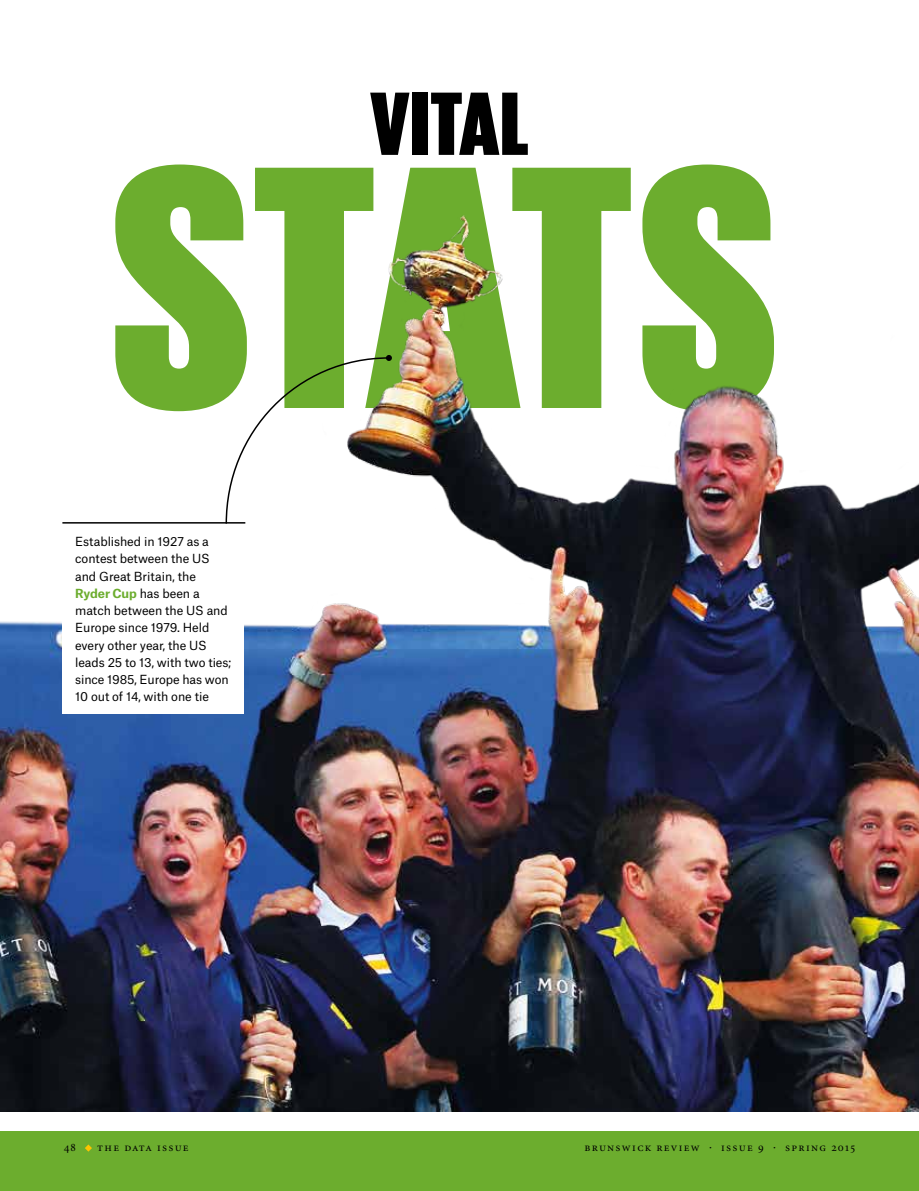
<style>
.page{position:relative;width:919px;height:1191px;background:#fff}
.page>*{position:absolute;margin:0;border:0;box-sizing:border-box;transform-origin:0 0}
.t1{font:900 354.3px "Giorgio Sans";letter-spacing:-.01em;color:#6cad2e}
.t2{font:900 91.8px "Giorgio Sans";letter-spacing:.015em;color:#000}
.t3{font:12px/17.2px "Atlas Grotesk";letter-spacing:-.005em;color:#000}
.t4{font:12px "Minion Regular SC";letter-spacing:.105em;color:#000}
.s1{font-weight:700;color:#6cad2e}
</style>
<div class="page">
<div style="left:0;top:1131px;width:918px;height:60px;background:#6cad2e"></div>
<img style="left:0;top:215px;width:918px;height:896px">
<svg style="left:85px;top:1144px;width:7px;height:7px"></svg>
<div style="left:62px;top:535px;width:182px;height:178px;background:#fff"></div>
<hr style="left:62px;top:522px;width:183px;height:1px;background:#000">
<svg style="left:225px;top:355px;width:167px;height:170px"></svg>
<h2 class="t2" style="left:370px;top:76px;width:160px">VITAL</h2>
<h1 class="t1" style="left:112px;top:103px;width:667px">STATS</h1>
<p class="t3" style="left:75px;top:532px;width:158px">Established in 1927 as a contest between the US and Great Britain, the<br><span class="s1">Ryder Cup</span> has been a match between the US and<br>Europe since 1979. Held every other year, the US leads 25 to 13, with two ties; since 1985, Europe has won<br>10 out of 14, with one tie</p>
<p class="t4" style="left:64px;top:1141px;width:13px">48</p>
<p class="t4" style="left:97px;top:1141px;width:93px">the data issue</p>
<p class="t4" style="left:584px;top:1141px;width:272px">brunswick review · issue 9 · spring 2015</p>
</div>
